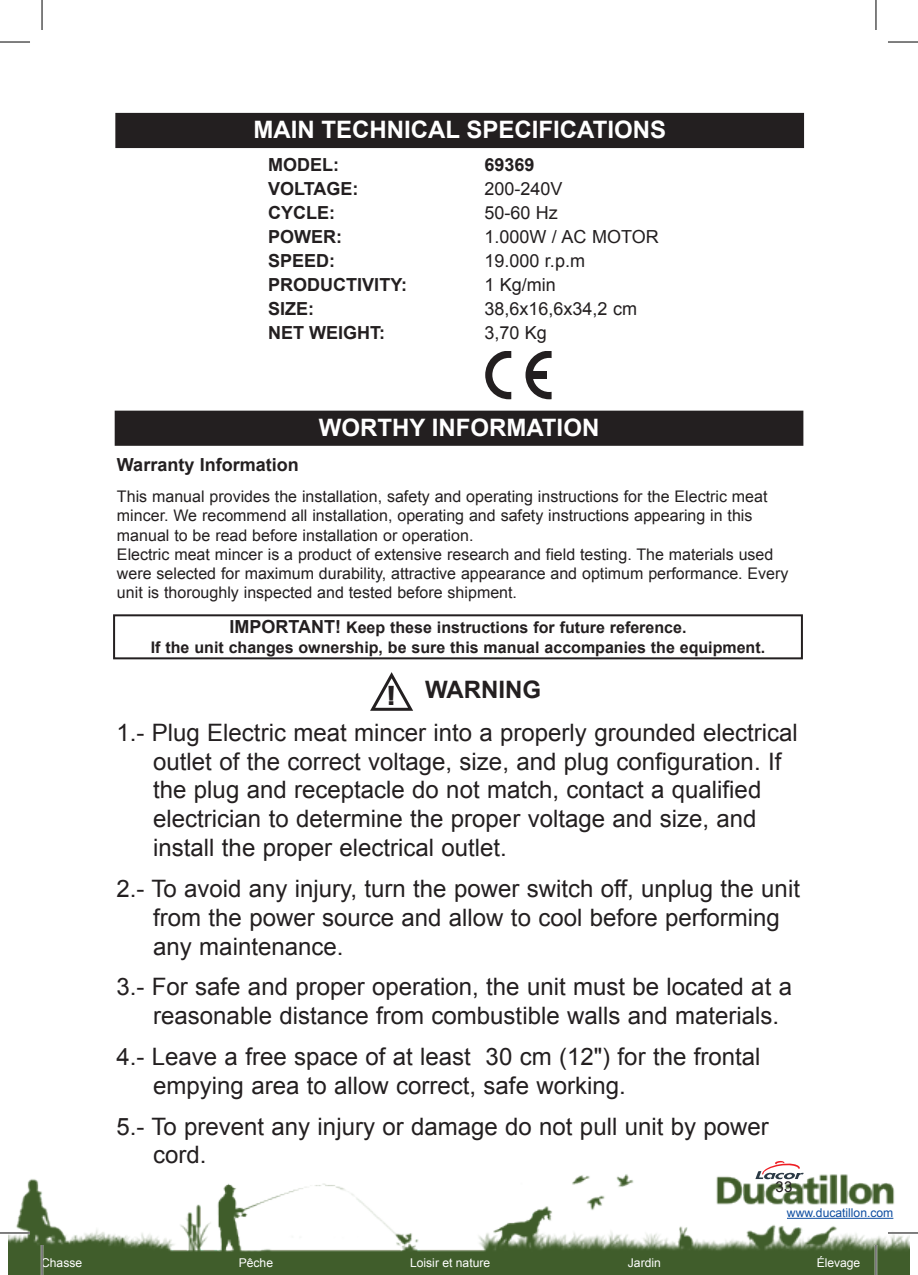
<style>
.page{position:relative;width:918px;height:1275px;background:#fff}
.page>*{position:absolute;margin:0;border:0;box-sizing:border-box;transform-origin:0 0}
.t1{font:24px/28.8px "Arial";color:#231f20}
.t2{font:700 24px "Arial";color:#fff}
.t3{font:700 24px "Arial";color:#231f20}
.t4{font:24px "Impact";color:#231f20}
.t5{font:700 18px "Arial";color:#231f20}
.t6{font:18px "Arial";color:#231f20}
.t7{font:16px/19.2px "Arial";color:#231f20}
.t8{font:700 16px/19.2px "Arial";color:#231f20;text-align:center}
.t9{font:15px "Arial";color:#231f20}
.t10{font:12.2px "Arial";color:#fff}
.t11{font:12.2px "Arial";color:#0d4da1}
.s1{font-size:18px}
</style>
<div class="page">
<img style="left:8px;top:1172px;width:901px;height:103px">
<hr style="left:786px;top:1217px;width:107px;height:1px;background:#0d4da1">
<svg style="left:755px;top:1160px;width:48px;height:19px"></svg>
<div style="left:116px;top:114px;width:687px;height:33px;background:#231f20"></div>
<div style="left:115px;top:113px;width:689px;height:35px;border:2px solid #231f20"></div>
<div style="left:113px;top:614px;width:689px;height:45px;border:2px solid #231f20"></div>
<div style="left:116px;top:412px;width:686px;height:33px;background:#231f20"></div>
<div style="left:115px;top:410px;width:688px;height:36px;border:2px solid #231f20"></div>
<svg style="left:370px;top:672px;width:43px;height:39px"></svg>
<svg style="left:485px;top:351px;width:26px;height:48px"></svg>
<svg style="left:525px;top:351px;width:26px;height:48px"></svg>
<div style="left:530px;top:371px;width:16px;height:7px;background:#231f20"></div>
<hr style="left:0;top:1231px;width:30px;height:3px;background:#fff">
<hr style="left:887px;top:1231px;width:30px;height:3px;background:#fff">
<hr style="left:41px;top:1245px;width:2px;height:30px;background:#fff">
<hr style="left:874px;top:1245px;width:3px;height:30px;background:#fff">
<hr style="left:0;top:42px;width:30px;height:1px;background:#000">
<hr style="left:887px;top:42px;width:30px;height:1px;background:#000">
<hr style="left:0;top:1232px;width:30px;height:1px;background:#000">
<hr style="left:887px;top:1232px;width:30px;height:1px;background:#000">
<hr style="left:42px;top:0;width:1px;height:30px;background:#000">
<hr style="left:42px;top:1245px;width:1px;height:30px;background:#000">
<hr style="left:875px;top:0;width:1px;height:30px;background:#000">
<hr style="left:875px;top:1245px;width:1px;height:30px;background:#000">
<p class="t2" style="left:253px;top:114px;width:414px">MAIN TECHNICAL SPECIFICATIONS</p>
<p class="t5" style="left:268px;top:153px;width:72px">MODEL:</p>
<p class="t5" style="left:484px;top:153px;width:52px">69369</p>
<p class="t5" style="left:268px;top:177px;width:92px">VOLTAGE:</p>
<p class="t6" style="left:484px;top:177px;width:80px">200-240V</p>
<p class="t5" style="left:268px;top:201px;width:68px">CYCLE:</p>
<p class="t6" style="left:484px;top:201px;width:75px">50-60 Hz</p>
<p class="t5" style="left:268px;top:225px;width:75px">POWER:</p>
<p class="t6" style="left:484px;top:225px;width:176px">1.000W / AC MOTOR</p>
<p class="t5" style="left:268px;top:249px;width:69px">SPEED:</p>
<p class="t6" style="left:484px;top:249px;width:102px">19.000 r.p.m</p>
<p class="t5" style="left:268px;top:273px;width:140px">PRODUCTIVITY:</p>
<p class="t6" style="left:484px;top:273px;width:73px">1 Kg/min</p>
<p class="t5" style="left:268px;top:297px;width:48px">SIZE:</p>
<p class="t6" style="left:484px;top:297px;width:154px">38,6x16,6x34,2 cm</p>
<p class="t5" style="left:268px;top:321px;width:118px">NET WEIGHT:</p>
<p class="t6" style="left:484px;top:321px;width:64px">3,70 Kg</p>
<p class="t2" style="left:319px;top:412px;width:282px">WORTHY INFORMATION</p>
<p class="t5" style="left:117px;top:452px;width:183px">Warranty Information</p>
<p class="t7" style="left:117px;top:487px;width:673px">This manual provides the installation, safety and operating instructions for the Electric meat mincer. We recommend all installation, operating and safety instructions appearing in this manual to be read before installation or operation.<br>Electric meat mincer is a product of extensive research and field testing. The materials used were selected for maximum durability, attractive appearance and optimum performance. Every unit is thoroughly inspected and tested before shipment.</p>
<p class="t8" style="left:151px;top:618px;width:615px"><span class="s1">IMPORTANT!</span> Keep these instructions for future reference.<br>If the unit changes ownership, be sure this manual accompanies the equipment.</p>
<p class="t4" style="left:388px;top:676px;width:8px">!</p>
<p class="t3" style="left:425px;top:674px;width:117px">WARNING</p>
<p class="t1" style="left:153px;top:718px;width:646px;text-indent:-37px">1.- Plug Electric meat mincer into a properly grounded electrical outlet of the correct voltage, size, and plug configuration. If the plug and receptacle do not match, contact a qualified electrician to determine the proper voltage and size, and install the proper electrical outlet.</p>
<p class="t1" style="left:153px;top:874px;width:648px;text-indent:-37px">2.- To avoid any injury, turn the power switch off, unplug the unit from the power source and allow to cool before performing any maintenance.</p>
<p class="t1" style="left:153px;top:972px;width:640px;text-indent:-37px">3.- For safe and proper operation, the unit must be located at a reasonable distance from combustible walls and materials.</p>
<p class="t1" style="left:153px;top:1042px;width:608px;text-indent:-37px">4.- Leave a free space of at least 30 cm (12") for the frontal empying area to allow correct, safe working.</p>
<p class="t1" style="left:153px;top:1112px;width:617px;text-indent:-37px">5.- To prevent any injury or damage do not pull unit by power cord.</p>
<p class="t9" style="left:775px;top:1177px;width:18px">33</p>
<p class="t11" style="left:786px;top:1205px;width:108px">www.ducatillon.com</p>
<p class="t10" style="left:41px;top:1255px;width:43px">Chasse</p>
<p class="t10" style="left:239px;top:1255px;width:36px">Pêche</p>
<p class="t10" style="left:410px;top:1255px;width:82px">Loisir et nature</p>
<p class="t10" style="left:627px;top:1255px;width:34px">Jardin</p>
<p class="t10" style="left:816px;top:1255px;width:45px">Élevage</p>
</div>
